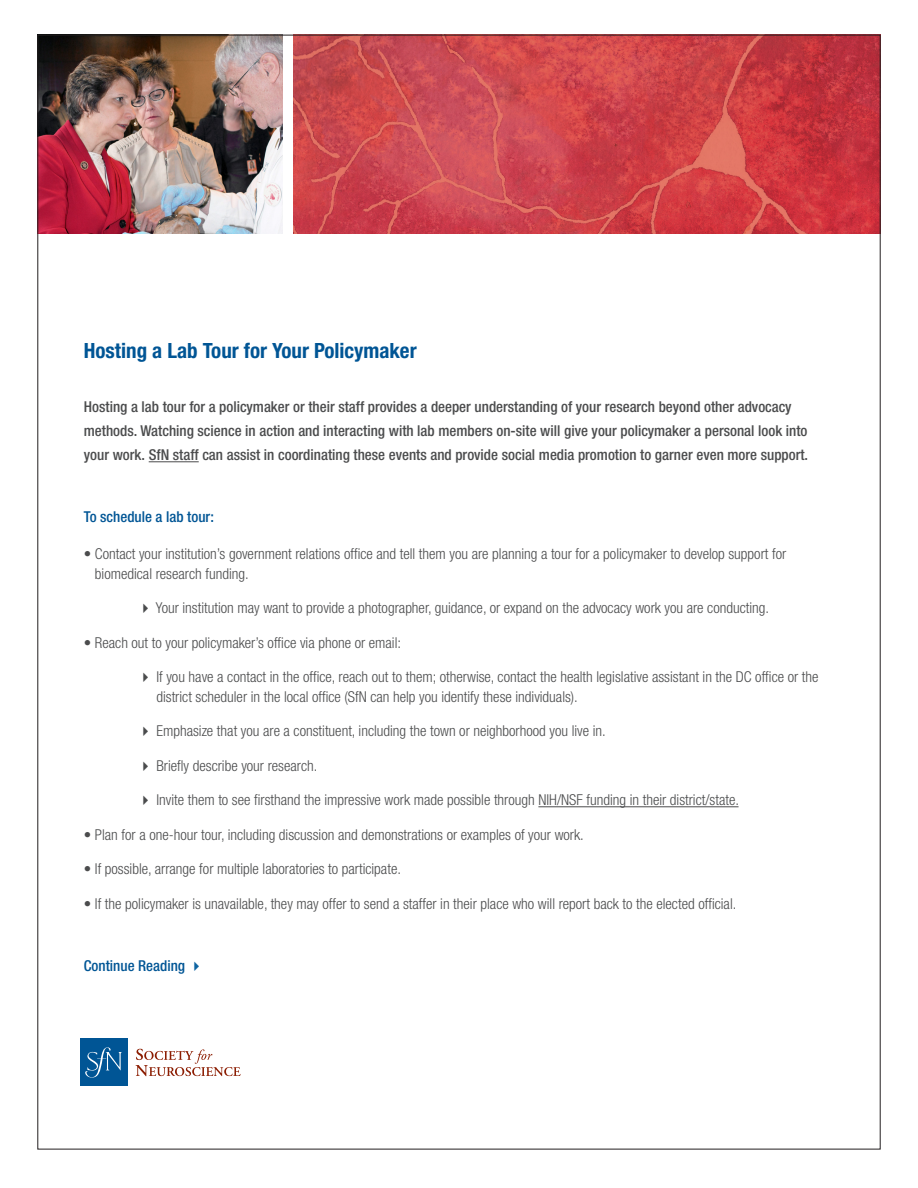
<style>
.page{position:relative;width:918px;height:1188px;background:#fff}
.page>*{position:absolute;margin:0;border:0;box-sizing:border-box;transform-origin:0 0}
.t1{font:700 condensed 21px "Helvetica Neue";color:#005595}
.t2{font:300 condensed 15px/19.5px "Helvetica Neue";color:#4b4c4d}
.t3{font:500 condensed 15px/24px "Helvetica Neue";color:#4b4c4d}
.t4{font:500 condensed 15px "Helvetica Neue";color:#005595}
.s1{color:#0e64a1}
</style>
<div class="page">
<hr style="left:149px;top:461px;width:50px;height:1px;background:#4b4c4d">
<hr style="left:538px;top:806px;width:201px;height:1px;background:#4b4c4d">
<svg style="left:136px;top:1049px;width:105px;height:27px"></svg>
<div style="left:80px;top:1039px;width:48px;height:47px;background:#005595"></div>
<svg style="left:85px;top:1047px;width:37px;height:31px"></svg>
<img style="left:40px;top:37px;width:243px;height:197px">
<img style="left:293px;top:37px;width:585px;height:197px">
<p class="t1" style="left:84px;top:338px;width:334px">Hosting a Lab Tour for Your Policymaker</p>
<p class="t3" style="left:84px;top:395px;width:726px">Hosting a lab tour for a policymaker or their staff provides a deeper understanding of your research beyond other advocacy methods. Watching science in action and interacting with lab members on-site will give your policymaker a personal look into your work. SfN staff can assist in coordinating these events and provide social media promotion to garner even more support.</p>
<p class="t4" style="left:84px;top:508px;width:132px">To schedule a lab tour:</p>
<p class="t2" style="left:95px;top:544px;width:693px;text-indent:-11px">• Contact your institution’s government relations office and tell them you are planning a tour for a policymaker to develop support for biomedical research funding.</p>
<p class="t2" style="left:138px;top:598px;width:633px">✔ Your institution may want to provide a photographer, guidance, or expand on the advocacy work you are conducting.</p>
<p class="t2" style="left:84px;top:633px;width:319px">• Reach out to your policymaker’s office via phone or email:</p>
<p class="t2" style="left:156px;top:667px;width:664px;text-indent:-19px">✔ If you have a contact in the office, reach out to them; otherwise, contact the health legislative assistant in the DC office or the district scheduler in the local office (SfN can help you identify these individuals).</p>
<p class="t2" style="left:138px;top:721px;width:469px">✔ Emphasize that you are a constituent, including the town or neighborhood you live in.</p>
<p class="t2" style="left:138px;top:756px;width:181px">✔ Briefly describe your research.</p>
<p class="t2" style="left:138px;top:790px;width:603px">✔ Invite them to see firsthand the impressive work made possible through NIH/NSF funding in their district/state.</p>
<p class="t2" style="left:84px;top:825px;width:501px">• Plan for a one-hour tour, including discussion and demonstrations or examples of your work.</p>
<p class="t2" style="left:84px;top:859px;width:319px">• If possible, arrange for multiple laboratories to participate.</p>
<p class="t2" style="left:84px;top:894px;width:654px">• If the policymaker is unavailable, they may offer to send a staffer in their place who will report back to the elected official.</p>
<p class="t4" style="left:84px;top:956px;width:121px">Continue Reading <span class="s1">✔</span></p>
</div>
